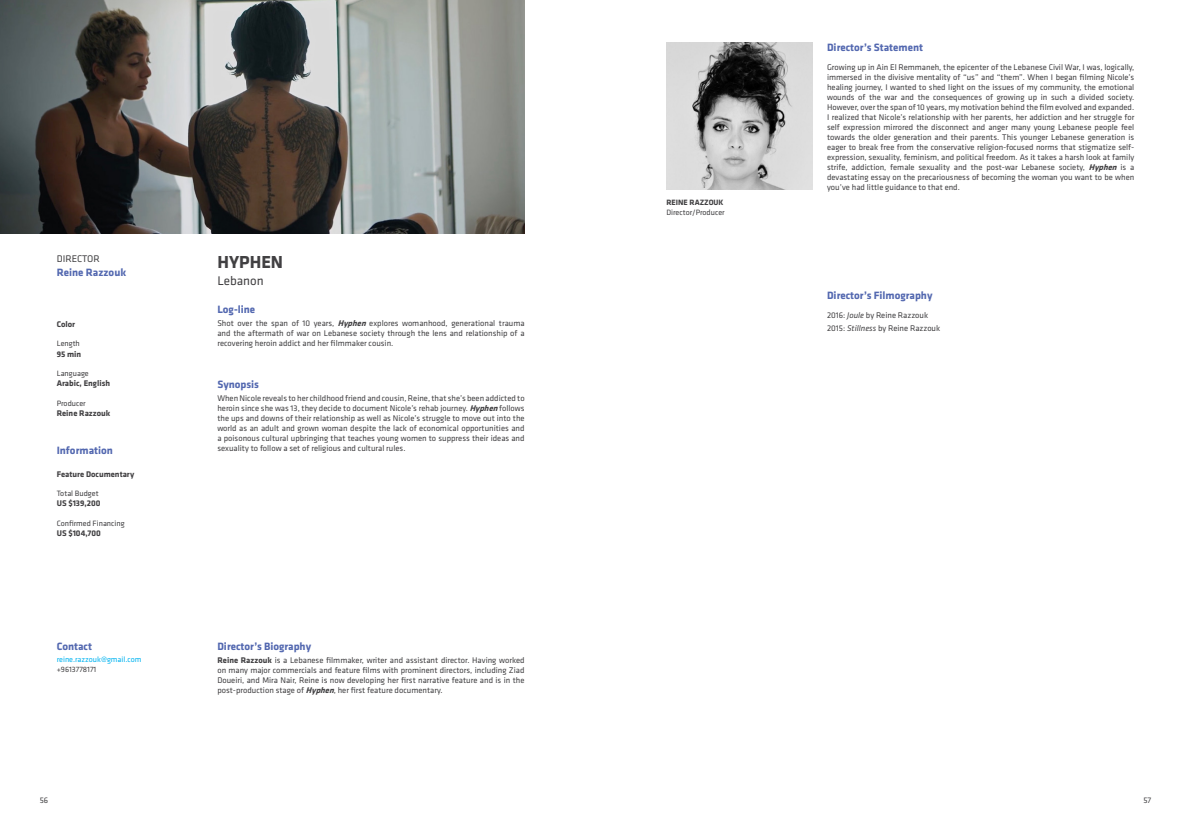
<style>
.page{position:relative;width:1191px;height:837px;background:#fff}
.page>*{position:absolute;margin:0;border:0;box-sizing:border-box;transform-origin:0 0}
.t1{font:700 18px "Klavika";color:#414042}
.t2{font:13px "Klavika";color:#414042}
.t3{font:700 11px "Klavika";color:#5368b0}
.t4{font:10px "Klavika";color:#414042}
.t5{font:8.5px/10px "Klavika";color:#414042;text-align:justify}
.t6{font:700 8.5px "Klavika";color:#414042}
.t7{font:8.4px "Klavika";color:#414042}
.t8{font:8px "Klavika";color:#414042}
.t9{font:8px "Klavika";color:#00b3f0}
.t10{font:700 8px "Klavika";color:#414042}
.s1{font-weight:700;font-style:italic}
.s2{font-weight:700}
.s3{font-style:italic}
</style>
<div class="page">
<img style="left:666px;top:43px;width:147px;height:146px">
<img style="left:0;top:0;width:524px;height:233px">
<p class="t3" style="left:827px;top:41px;width:97px">Director’s Statement</p>
<p class="t4" style="left:57px;top:253px;width:45px">DIRECTOR</p>
<p class="t3" style="left:57px;top:266px;width:71px">Reine Razzouk</p>
<p class="t6" style="left:57px;top:320px;width:20px">Color</p>
<p class="t8" style="left:57px;top:339px;width:25px">Length</p>
<p class="t6" style="left:57px;top:349px;width:26px">95 min</p>
<p class="t8" style="left:57px;top:369px;width:34px">Language</p>
<p class="t6" style="left:57px;top:378px;width:55px">Arabic, English</p>
<p class="t8" style="left:57px;top:398px;width:30px">Producer</p>
<p class="t6" style="left:57px;top:408px;width:55px">Reine Razzouk</p>
<p class="t3" style="left:57px;top:443px;width:58px">Information</p>
<p class="t6" style="left:57px;top:469px;width:79px">Feature Documentary</p>
<p class="t8" style="left:57px;top:489px;width:43px">Total Budget</p>
<p class="t6" style="left:57px;top:498px;width:45px">US $139,200</p>
<p class="t8" style="left:57px;top:518px;width:69px">Confirmed Financing</p>
<p class="t6" style="left:57px;top:528px;width:46px">US $104,700</p>
<p class="t3" style="left:57px;top:640px;width:37px">Contact</p>
<p class="t9" style="left:57px;top:654px;width:86px">reine.razzouk@gmail.com</p>
<p class="t8" style="left:57px;top:664px;width:41px">+9613778171</p>
<h1 class="t1" style="left:217px;top:252px;width:67px">HYPHEN</h1>
<h2 class="t2" style="left:217px;top:273px;width:48px">Lebanon</h2>
<p class="t3" style="left:217px;top:303px;width:39px">Log-line</p>
<p class="t5" style="left:217px;top:318px;width:309px">Shot over the span of 10 years, <span class="s1">Hyphen</span> explores womanhood, generational trauma and the aftermath of war on Lebanese society through the lens and relationship of a recovering heroin addict and her filmmaker cousin.</p>
<p class="t3" style="left:217px;top:378px;width:43px">Synopsis</p>
<p class="t5" style="left:217px;top:393px;width:309px">When Nicole reveals to her childhood friend and cousin, Reine, that she’s been addicted to heroin since she was 13, they decide to document Nicole’s rehab journey. <span class="s1">Hyphen</span>follows the ups and downs of their relationship as well as Nicole’s struggle to move out into the world as an adult and grown woman despite the lack of economical opportunities and a poisonous cultural upbringing that teaches young women to suppress their ideas and sexuality to follow a set of religious and cultural rules.</p>
<p class="t3" style="left:217px;top:640px;width:95px">Director’s Biography</p>
<p class="t5" style="left:217px;top:655px;width:309px"><span class="s2">Reine Razzouk</span> is a Lebanese filmmaker, writer and assistant director. Having worked on many major commercials and feature films with prominent directors, including Ziad Doueiri, and Mira Nair, Reine is now developing her first narrative feature and is in the post-production stage of <span class="s1">Hyphen</span>, her first feature documentary.</p>
<p class="t10" style="left:666px;top:198px;width:59px">REINE RAZZOUK</p>
<p class="t8" style="left:666px;top:208px;width:60px">Director/Producer</p>
<p class="t5" style="left:827px;top:62px;width:309px">Growing up in Ain El Remmaneh, the epicenter of the Lebanese Civil War, I was, logically, immersed in the divisive mentality of “us” and “them”. When I began filming Nicole’s healing journey, I wanted to shed light on the issues of my community, the emotional wounds of the war and the consequences of growing up in such a divided society.<br>However, over the span of 10 years, my motivation behind the film evolved and expanded.<br>I realized that Nicole’s relationship with her parents, her addiction and her struggle for self expression mirrored the disconnect and anger many young Lebanese people feel towards the older generation and their parents. This younger Lebanese generation is eager to break free from the conservative religion-focused norms that stigmatize self&shy;expression, sexuality, feminism, and political freedom. As it takes a harsh look at family strife, addiction, female sexuality and the post-war Lebanese society, <span class="s1">Hyphen</span> is a devastating essay on the precariousness of becoming the woman you want to be when you’ve had little guidance to that end.</p>
<p class="t3" style="left:827px;top:289px;width:107px">Director’s Filmography</p>
<p class="t5" style="left:827px;top:309px;width:115px;line-height:12.8px">2016: <span class="s3">Joule</span> by Reine Razzouk<br>2015: <span class="s3">Stillness</span> by Reine Razzouk</p>
<p class="t7" style="left:40px;top:795px;width:10px">56</p>
<p class="t7" style="left:1143px;top:795px;width:9px">57</p>
</div>
